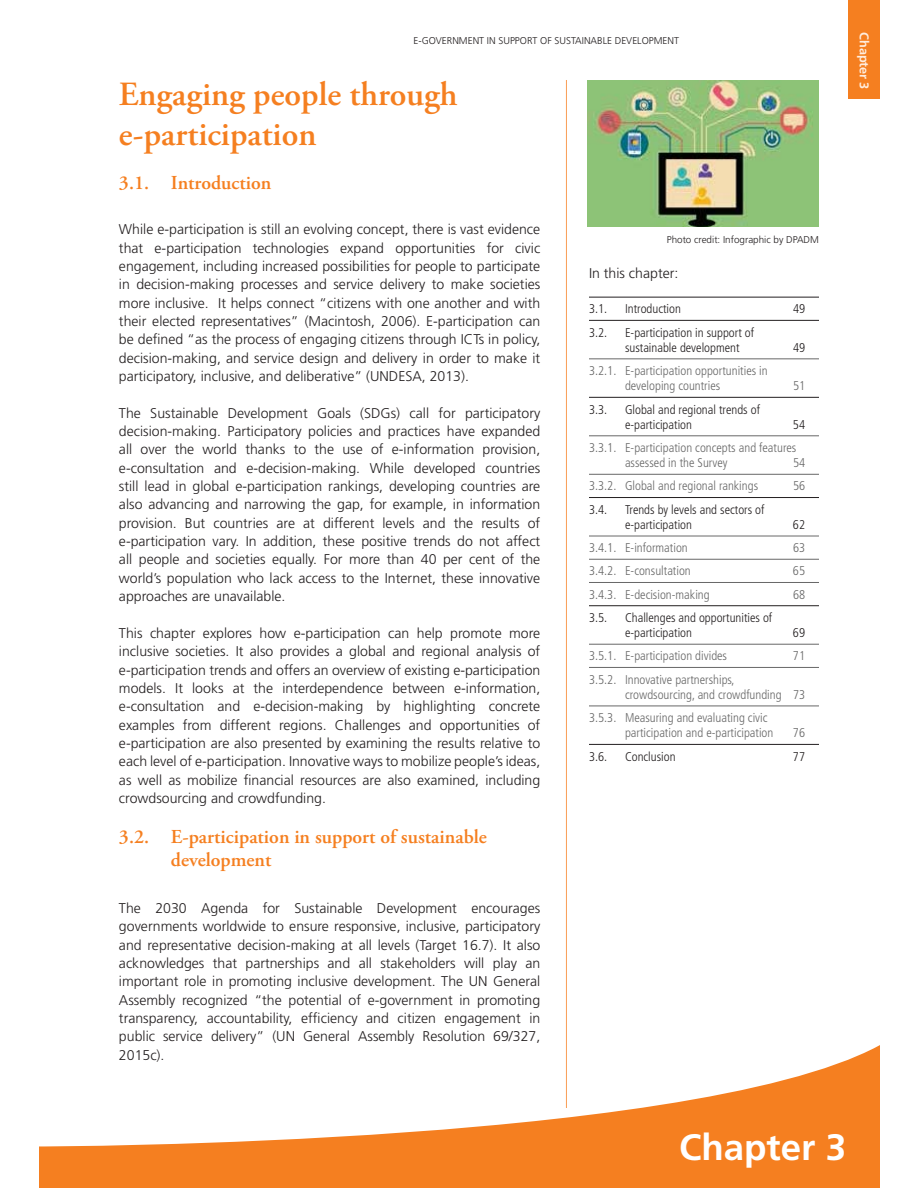
<style>
.page{position:relative;width:918px;height:1188px;background:#fff}
.page>*{position:absolute;margin:0;border:0;box-sizing:border-box;transform-origin:0 0}
.t1{font:700 36.75px "Frutiger";color:#fff}
.t2{font:600 33.9px/40.7px "Adobe Garamond Pro";color:#f57f20}
.t3{font:600 19.8px/23.7px "Adobe Garamond Pro";color:#f57f20}
.t4{font:300 14.1px/18.3px "Frutiger";color:#231f20;text-align:justify}
.t5{font:300 condensed 12.75px/15.3px "Frutiger";color:#686868}
.t6{font:300 condensed 12.75px/15.3px "Frutiger";color:#231f20}
.t7{font:700 12.75px "Frutiger";color:#ffedde}
.t8{font:300 9.9px "Frutiger";color:#231f20}
</style>
<div class="page">
<div style="left:848px;top:0;width:31px;height:98px;background:#f57f20"></div>
<svg style="left:39px;top:1045px;width:840px;height:143px"></svg>
<hr style="left:566px;top:80px;width:1px;height:1028px;background:#f9a25d">
<img style="left:587px;top:80px;width:232px;height:147px">
<hr style="left:589px;top:297px;width:230px;height:1px;background:#231f20">
<hr style="left:589px;top:320px;width:230px;height:1px;background:#231f20">
<hr style="left:589px;top:359px;width:230px;height:1px;background:#686868">
<hr style="left:589px;top:397px;width:230px;height:1px;background:#231f20">
<hr style="left:589px;top:436px;width:230px;height:1px;background:#686868">
<hr style="left:589px;top:474px;width:230px;height:1px;background:#686868">
<hr style="left:589px;top:497px;width:230px;height:1px;background:#231f20">
<hr style="left:589px;top:536px;width:230px;height:1px;background:#686868">
<hr style="left:589px;top:559px;width:230px;height:1px;background:#686868">
<hr style="left:589px;top:582px;width:230px;height:1px;background:#686868">
<hr style="left:589px;top:605px;width:230px;height:1px;background:#231f20">
<hr style="left:589px;top:644px;width:230px;height:1px;background:#686868">
<hr style="left:589px;top:667px;width:230px;height:1px;background:#686868">
<hr style="left:589px;top:706px;width:230px;height:1px;background:#686868">
<hr style="left:589px;top:744px;width:230px;height:1px;background:#231f20">
<p class="t8" style="left:413px;top:36px;width:267px">E-GOVERNMENT IN SUPPORT OF SUSTAINABLE DEVELOPMENT</p>
<p class="t7" style="left:869px;top:32px;width:59px;rotate:90deg">Chapter 3</p>
<h2 class="t2" style="left:119px;top:76px;width:340px">Engaging people through e-participation</h2>
<h3 class="t3" style="left:119px;top:172px;width:154px">3.1. Introduction</h3>
<p class="t4" style="left:119px;top:221px;width:423px">While e-participation is still an evolving concept, there is vast evidence that e-participation technologies expand opportunities for civic engagement, including increased possibilities for people to participate in decision-making processes and service delivery to make societies more inclusive. It helps connect “citizens with one another and with their elected representatives” (Macintosh, 2006). E-participation can be defined “as the process of engaging citizens through ICTs in policy, decision-making, and service design and delivery in order to make it participatory, inclusive, and deliberative” (UNDESA, 2013).</p>
<p class="t4" style="left:119px;top:405px;width:423px">The Sustainable Development Goals (SDGs) call for participatory decision-making. Participatory policies and practices have expanded all over the world thanks to the use of e-information provision, e-consultation and e-decision-making. While developed countries still lead in global e-participation rankings, developing countries are also advancing and narrowing the gap, for example, in information provision. But countries are at different levels and the results of e-participation vary. In addition, these positive trends do not affect all people and societies equally. For more than 40 per cent of the world’s population who lack access to the Internet, these innovative approaches are unavailable.</p>
<p class="t4" style="left:119px;top:625px;width:423px">This chapter explores how e-participation can help promote more inclusive societies. It also provides a global and regional analysis of e-participation trends and offers an overview of existing e-participation models. It looks at the interdependence between e-information, e-consultation and e-decision-making by highlighting concrete examples from different regions. Challenges and opportunities of e-participation are also presented by examining the results relative to each level of e-participation. Innovative ways to mobilize people’s ideas, as well as mobilize financial resources are also examined, including crowdsourcing and crowdfunding.</p>
<h3 class="t3" style="left:171px;top:826px;width:317px;text-indent:-52px">3.2. E-participation in support of sustainable development</h3>
<p class="t4" style="left:119px;top:900px;width:423px">The 2030 Agenda for Sustainable Development encourages governments worldwide to ensure responsive, inclusive, participatory and representative decision-making at all levels (Target 16.7). It also acknowledges that partnerships and all stakeholders will play an important role in promoting inclusive development. The UN General Assembly recognized “the potential of e-government in promoting transparency, accountability, efficiency and citizen engagement in public service delivery” (UN General Assembly Resolution 69/327, 2015c).</p>
<p class="t8" style="left:667px;top:235px;width:154px">Photo credit: Infographic by DPADM</p>
<p class="t4" style="left:589px;top:265px;width:91px">In this chapter:</p>
<p class="t6" style="left:589px;top:302px;width:20px">3.1.</p>
<p class="t6" style="left:625px;top:302px;width:58px">Introduction</p>
<p class="t6" style="left:793px;top:302px;width:14px">49</p>
<p class="t6" style="left:589px;top:325px;width:20px">3.2.</p>
<p class="t6" style="left:625px;top:325px;width:131px">E-participation in support of sustainable development</p>
<p class="t6" style="left:793px;top:341px;width:14px">49</p>
<p class="t5" style="left:625px;top:364px;width:144px;text-indent:-36px">3.2.1. E-participation opportunities in developing countries</p>
<p class="t5" style="left:793px;top:379px;width:14px">51</p>
<p class="t6" style="left:589px;top:402px;width:20px">3.3.</p>
<p class="t6" style="left:625px;top:402px;width:137px">Global and regional trends of e-participation</p>
<p class="t6" style="left:793px;top:418px;width:14px">54</p>
<p class="t5" style="left:625px;top:441px;width:173px;text-indent:-36px">3.3.1. E-participation concepts and features assessed in the Survey</p>
<p class="t5" style="left:793px;top:456px;width:14px">54</p>
<p class="t5" style="left:589px;top:479px;width:171px">3.3.2. Global and regional rankings</p>
<p class="t5" style="left:793px;top:479px;width:14px">56</p>
<p class="t6" style="left:589px;top:503px;width:20px">3.4.</p>
<p class="t6" style="left:625px;top:503px;width:141px">Trends by levels and sectors of e-participation</p>
<p class="t6" style="left:793px;top:518px;width:14px">62</p>
<p class="t5" style="left:589px;top:541px;width:100px">3.4.1. E-information</p>
<p class="t5" style="left:793px;top:541px;width:14px">63</p>
<p class="t5" style="left:589px;top:564px;width:103px">3.4.2. E-consultation</p>
<p class="t5" style="left:793px;top:564px;width:14px">65</p>
<p class="t5" style="left:589px;top:588px;width:122px">3.4.3. E-decision-making</p>
<p class="t5" style="left:793px;top:588px;width:14px">68</p>
<p class="t6" style="left:589px;top:611px;width:20px">3.5.</p>
<p class="t6" style="left:625px;top:611px;width:149px">Challenges and opportunities of e-participation</p>
<p class="t6" style="left:793px;top:626px;width:14px">69</p>
<p class="t5" style="left:589px;top:649px;width:140px">3.5.1. E-participation divides</p>
<p class="t5" style="left:793px;top:649px;width:14px">71</p>
<p class="t5" style="left:625px;top:673px;width:182px;text-indent:-36px">3.5.2. Innovative partnerships, crowdsourcing, and crowdfunding 73</p>
<p class="t5" style="left:625px;top:711px;width:150px;text-indent:-36px">3.5.3. Measuring and evaluating civic participation and e-participation</p>
<p class="t5" style="left:793px;top:726px;width:14px">76</p>
<p class="t6" style="left:589px;top:750px;width:20px">3.6.</p>
<p class="t6" style="left:625px;top:750px;width:52px">Conclusion</p>
<p class="t6" style="left:793px;top:750px;width:14px">77</p>
<h1 class="t1" style="left:679px;top:1132px;width:169px">Chapter 3</h1>
</div>
